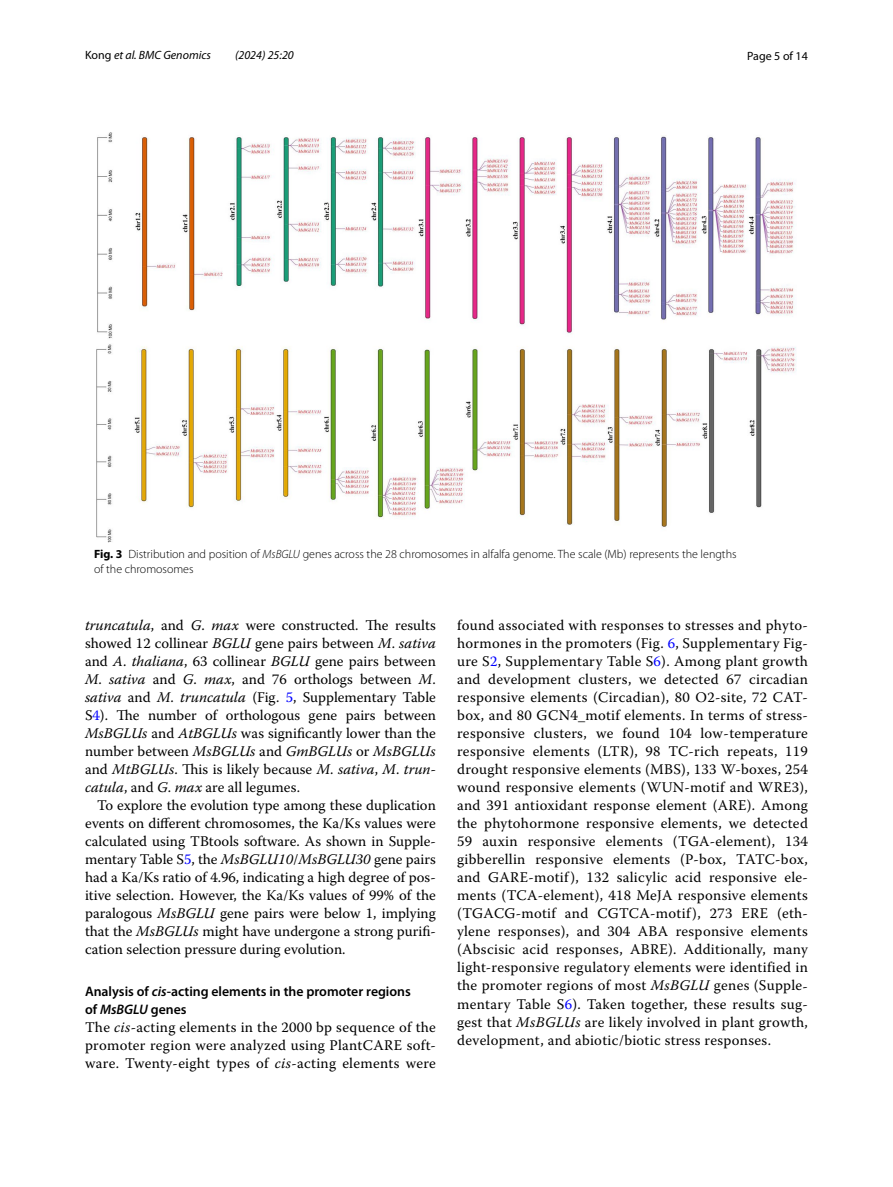
<style>
.page{position:relative;width:893px;height:1187px;background:#fff}
.page>*{position:absolute;margin:0;border:0;box-sizing:border-box;transform-origin:0 0}
.t1{font:14.7px/18px "Warnock Pro";letter-spacing:.01em;color:#000;text-align:justify}
.t2{font:600 13.8px/18px "Myriad Pro";color:#000}
.t3{font:300 12px/15px "Myriad Pro";color:#000}
.t4{font:italic 12px "Myriad Pro";color:#000}
.t5{font:12px "Myriad Pro";color:#000}
.s1{font-style:normal}
.s2{font-weight:700}
.s3{font-style:italic}
.s4{color:#00f}
</style>
<div class="page">
<img style="left:96px;top:133px;width:701px;height:409px">
<p class="t4" style="left:85px;top:48px;width:127px"><span class="s1">Kong</span> et al. BMC Genomics</p>
<p class="t4" style="left:235px;top:48px;width:60px">(2024) 25:20</p>
<p class="t5" style="left:747px;top:48px;width:62px">Page 5 of 14</p>
<p class="t3" style="left:94px;top:546px;width:644px"><span class="s2">Fig. 3</span> Distribution and position of <span class="s3">MsBGLU</span> genes across the 28 chromosomes in alfalfa genome. The scale (Mb) represents the lengths of the chromosomes</p>
<p class="t1" style="left:85px;top:616px;width:352px"><span class="s3">truncatula</span>, and <span class="s3">G</span>. <span class="s3">max</span> were constructed. The results showed 12 collinear <span class="s3">BGLU</span> gene pairs between <span class="s3">M</span>. <span class="s3">sativa </span>and <span class="s3">A</span>. <span class="s3">thaliana</span>, 63 collinear <span class="s3">BGLU</span> gene pairs between <span class="s3">M</span>. <span class="s3">sativa</span> and <span class="s3">G</span>. <span class="s3">max</span>, and 76 orthologs between <span class="s3">M</span>. <span class="s3">sativa</span> and <span class="s3">M</span>. <span class="s3">truncatula</span> (Fig. <span class="s4">5</span>, Supplementary Table S<span class="s4">4</span>). The number of orthologous gene pairs between <span class="s3">MsBGLUs</span> and <span class="s3">AtBGLUs</span> was significantly lower than the number between <span class="s3">MsBGLUs</span> and <span class="s3">GmBGLUs</span> or <span class="s3">MsBGLUs </span>and <span class="s3">MtBGLUs</span>. This is likely because <span class="s3">M</span>. <span class="s3">sativa</span>, <span class="s3">M</span>. <span class="s3">trun&shy;catula</span>, and <span class="s3">G</span>. <span class="s3">max</span> are all legumes.</p>
<p class="t1" style="left:85px;top:796px;width:352px;text-indent:12px">To explore the evolution type among these duplication events on different chromosomes, the Ka/Ks values were calculated using TBtools software. As shown in Supple&shy;mentary Table S<span class="s4">5</span>, the <span class="s3">MsBGLU10</span>/<span class="s3">MsBGLU30</span> gene pairs had a Ka/Ks ratio of 4.96, indicating a high degree of pos&shy;itive selection. However, the Ka/Ks values of 99% of the paralogous <span class="s3">MsBGLU</span> gene pairs were below 1, implying that the <span class="s3">MsBGLUs</span> might have undergone a strong purifi&shy;cation selection pressure during evolution.</p>
<p class="t2" style="left:85px;top:982px;width:327px">Analysis of <span class="s3">cis</span>‑acting elements in the promoter regions of <span class="s3">MsBGLU</span> genes</p>
<p class="t1" style="left:85px;top:1018px;width:352px">The <span class="s3">cis</span>-acting elements in the 2000 bp sequence of the promoter region were analyzed using PlantCARE soft&shy;ware. Twenty-eight types of <span class="s3">cis</span>-acting elements were</p>
<p class="t1" style="left:457px;top:616px;width:352px">found associated with responses to stresses and phyto&shy;hormones in the promoters (Fig. <span class="s4">6</span>, Supplementary Fig&shy;ure S<span class="s4">2</span>, Supplementary Table S<span class="s4">6</span>). Among plant growth and development clusters, we detected 67 circadian responsive elements (Circadian), 80 O2-site, 72 CAT&shy;box, and 80 GCN4_motif elements. In terms of stress&shy;responsive clusters, we found 104 low-temperature responsive elements (LTR), 98 TC-rich repeats, 119 drought responsive elements (MBS), 133 W-boxes, 254 wound responsive elements (WUN-motif and WRE3), and 391 antioxidant response element (ARE). Among the phytohormone responsive elements, we detected 59 auxin responsive elements (TGA-element), 134 gibberellin responsive elements (P-box, TATC-box, and GARE-motif), 132 salicylic acid responsive ele&shy;ments (TCA-element), 418 MeJA responsive elements (TGACG-motif and CGTCA-motif), 273 ERE (eth&shy;ylene responses), and 304 ABA responsive elements (Abscisic acid responses, ABRE). Additionally, many light-responsive regulatory elements were identified in the promoter regions of most <span class="s3">MsBGLU</span> genes (Supple&shy;mentary Table S<span class="s4">6</span>). Taken together, these results sug&shy;gest that <span class="s3">MsBGLUs</span> are likely involved in plant growth, development, and abiotic/biotic stress responses.</p>
</div>
